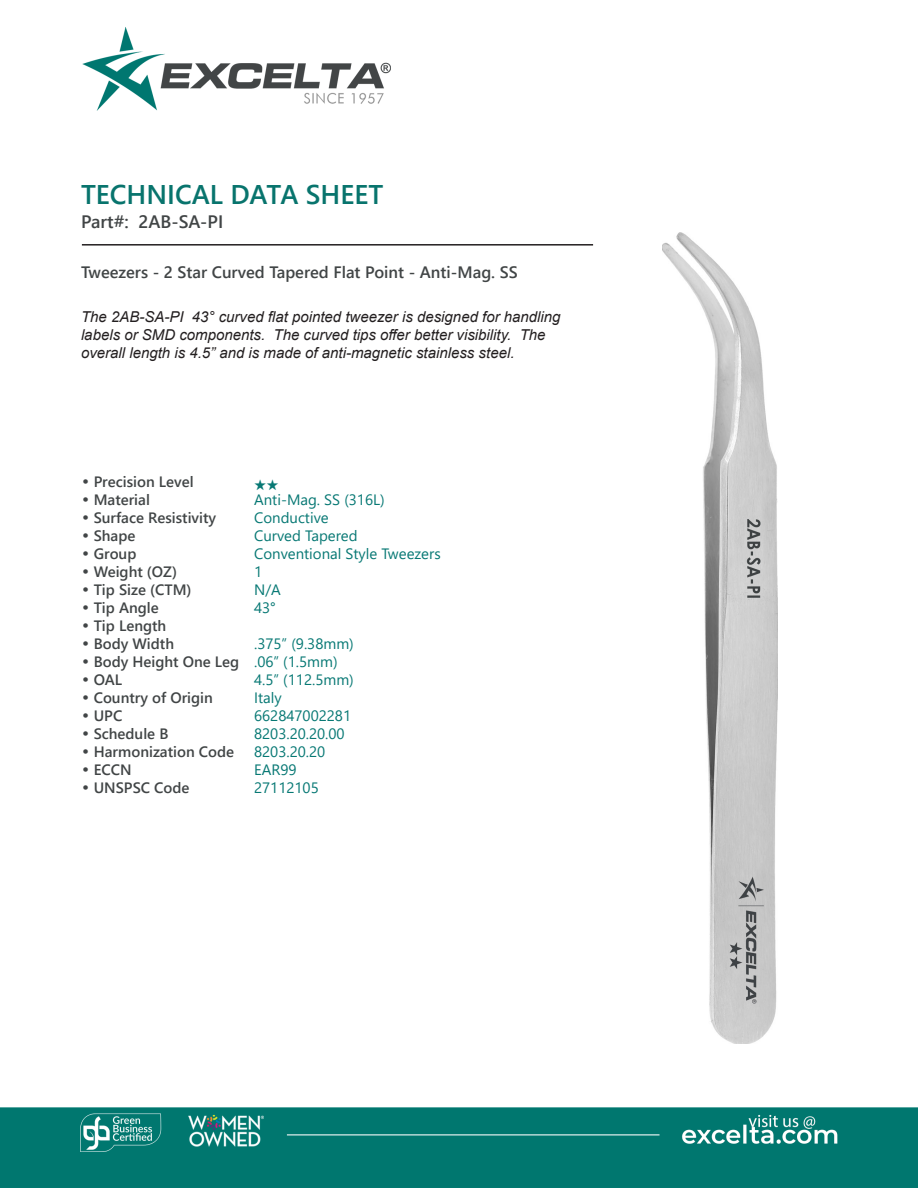
<style>
.page{position:relative;width:918px;height:1188px;background:#fff}
.page>*{position:absolute;margin:0;border:0;box-sizing:border-box;transform-origin:0 0}
.t1{font:700 27px "Yu Gothic UI";color:#08746d}
.t2{font:700 18px "Yu Gothic UI";color:#414546}
.t3{font:700 16.5px "Yu Gothic UI";color:#414546}
.CT_s_CTM{font:700 15px "Yu Gothic UI";color:#414546}
.t4{font:italic 15px/18px "Arial";color:#231f20}
.CT_s_CTM-2{font:15px "Yu Gothic UI";color:#077874}
.s1{font-family:"Century Gothic";font-weight:400}
</style>
<div class="page">
<img style="left:0;top:27px;width:918px;height:1161px">
<img style="left:663px;top:232px;width:114px;height:812px">
<hr style="left:82px;top:244px;width:511px;height:2px;background:#231f20">
<svg style="left:255px;top:479px;width:23px;height:11px"></svg>
<p class="t1" style="left:81px;top:178px;width:304px">TECHNICAL DATA SHEET</p>
<p class="t2" style="left:81px;top:212px;width:144px">Part#: 2AB-SA-PI</p>
<p class="t3" style="left:81px;top:262px;width:438px">Tweezers - 2 Star Curved Tapered Flat Point - Anti-Mag. SS</p>
<p class="t4" style="left:81px;top:308px;width:481px">The 2AB-SA-PI 43° curved flat pointed tweezer is designed for handling labels or SMD components. The curved tips offer better visibility. The overall length is 4.5” and is made of anti-magnetic stainless steel.</p>
<p class="CT_s_CTM" style="left:81px;top:473px;width:114px"><span class="s1">•</span> Precision Level</p>
<p class="CT_s_CTM" style="left:81px;top:491px;width:70px"><span class="s1">•</span> Material</p>
<p class="CT_s_CTM-2" style="left:254px;top:485px;width:132px">Anti-Mag. SS (316L)</p>
<p class="CT_s_CTM" style="left:81px;top:509px;width:137px"><span class="s1">•</span> Surface Resistivity</p>
<p class="CT_s_CTM-2" style="left:254px;top:503px;width:76px">Conductive</p>
<p class="CT_s_CTM" style="left:81px;top:527px;width:56px"><span class="s1">•</span> Shape</p>
<p class="CT_s_CTM-2" style="left:254px;top:521px;width:105px">Curved Tapered</p>
<p class="CT_s_CTM" style="left:81px;top:545px;width:57px"><span class="s1">•</span> Group</p>
<p class="CT_s_CTM-2" style="left:254px;top:539px;width:188px">Conventional Style Tweezers</p>
<p class="CT_s_CTM" style="left:81px;top:563px;width:98px"><span class="s1">•</span> Weight (OZ)</p>
<p class="CT_s_CTM-2" style="left:254px;top:557px;width:10px">1</p>
<p class="CT_s_CTM" style="left:81px;top:581px;width:112px"><span class="s1">•</span> Tip Size (CTM)</p>
<p class="CT_s_CTM-2" style="left:254px;top:575px;width:28px">N/A</p>
<p class="CT_s_CTM" style="left:81px;top:599px;width:79px"><span class="s1">•</span> Tip Angle</p>
<p class="CT_s_CTM-2" style="left:254px;top:593px;width:23px">43°</p>
<p class="CT_s_CTM" style="left:81px;top:617px;width:87px"><span class="s1">•</span> Tip Length</p>
<p class="CT_s_CTM" style="left:81px;top:635px;width:95px"><span class="s1">•</span> Body Width</p>
<p class="CT_s_CTM-2" style="left:254px;top:629px;width:101px">.375” (9.38mm)</p>
<p class="CT_s_CTM" style="left:81px;top:653px;width:160px"><span class="s1">•</span> Body Height One Leg</p>
<p class="CT_s_CTM-2" style="left:254px;top:647px;width:85px">.06” (1.5mm)</p>
<p class="CT_s_CTM" style="left:81px;top:671px;width:43px"><span class="s1">•</span> OAL</p>
<p class="CT_s_CTM-2" style="left:254px;top:665px;width:101px">4.5” (112.5mm)</p>
<p class="CT_s_CTM" style="left:81px;top:689px;width:133px"><span class="s1">•</span> Country of Origin</p>
<p class="CT_s_CTM-2" style="left:254px;top:683px;width:29px">Italy</p>
<p class="CT_s_CTM" style="left:81px;top:707px;width:43px"><span class="s1">•</span> UPC</p>
<p class="CT_s_CTM-2" style="left:254px;top:701px;width:99px">662847002281</p>
<p class="CT_s_CTM" style="left:81px;top:725px;width:89px"><span class="s1">•</span> Schedule B</p>
<p class="CT_s_CTM-2" style="left:254px;top:719px;width:92px">8203.20.20.00</p>
<p class="CT_s_CTM" style="left:81px;top:743px;width:155px"><span class="s1">•</span> Harmonization Code</p>
<p class="CT_s_CTM-2" style="left:254px;top:737px;width:73px">8203.20.20</p>
<p class="CT_s_CTM" style="left:81px;top:761px;width:52px"><span class="s1">•</span> ECCN</p>
<p class="CT_s_CTM-2" style="left:254px;top:755px;width:44px">EAR99</p>
<p class="CT_s_CTM" style="left:81px;top:779px;width:110px"><span class="s1">•</span> UNSPSC Code</p>
<p class="CT_s_CTM-2" style="left:254px;top:773px;width:66px">27112105</p>
</div>
